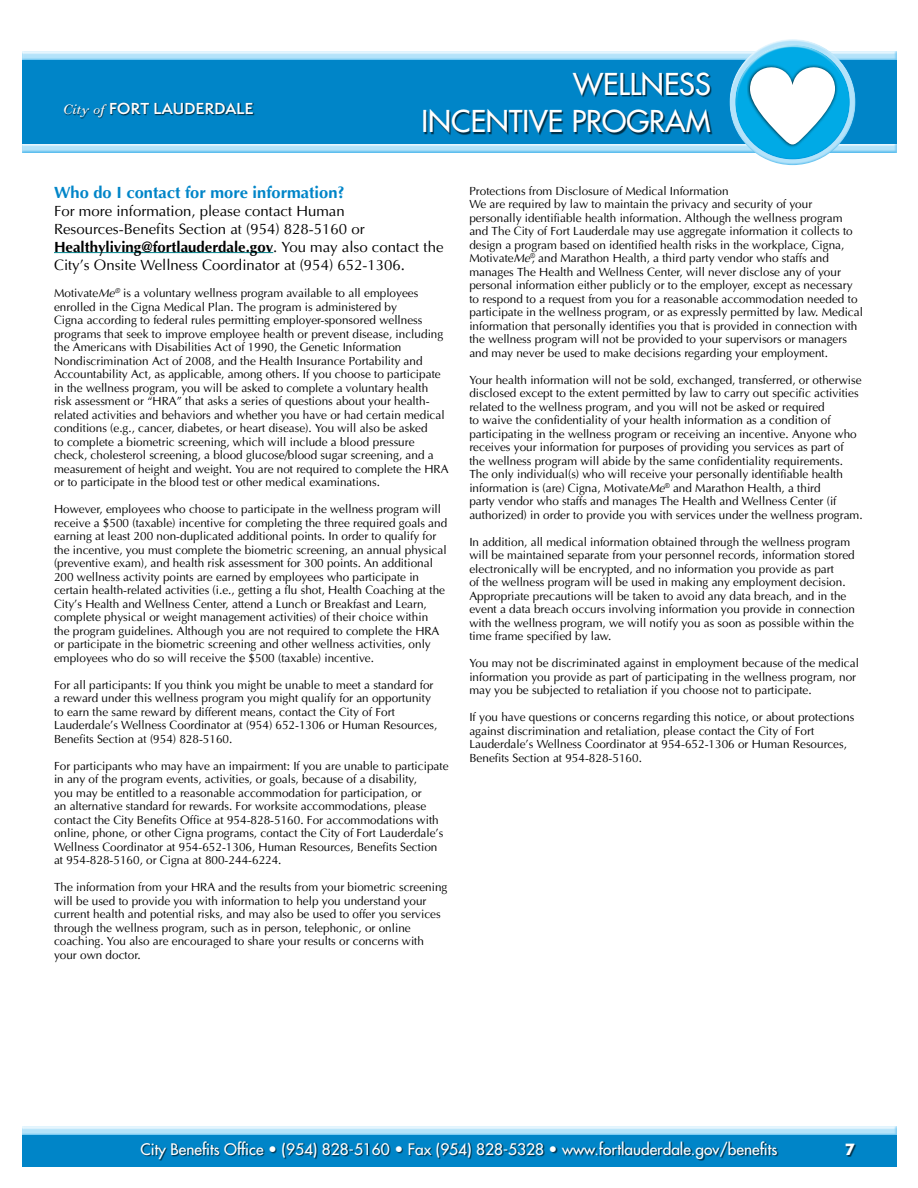
<style>
.page{position:relative;width:918px;height:1188px;background:#fff}
.page>*{position:absolute;margin:0;border:0;box-sizing:border-box;transform-origin:0 0}
.t1{font:29.25px/36.9px "Futura";color:#fff;text-align:right}
.t2{font:700 16.5px "Ottawa";color:#0085c8}
.t3{font:700 16.2px "Futura BT";color:#fff}
.t4{font:15.45px "Futura";color:#fff}
.t5{font:15px/18px "Ottawa Plain";color:#000}
.t6{font:700 15px "Ottawa";color:#000}
.t7{font:600 14.7px "Semplicita Pro";letter-spacing:.02em;color:#fff}
.t8{font:12px/13.5px "Ottawa Plain";color:#000}
.s1{font-family:"Bodoni";font-weight:400;font-style:italic}
.s2{font-family:"Ottawa Plain";font-weight:400}
.s3{font-family:"Ottawa";font-style:italic}
</style>
<div class="page">
<div style="left:22px;top:56px;width:874px;height:92px;background:#0085c8"></div>
<div style="left:20px;top:49px;width:878px;height:10px;background:#fff;opacity:.75"></div>
<div style="left:20px;top:52px;width:878px;height:9px;background:#00aae6;opacity:.75"></div>
<div style="left:20px;top:142px;width:878px;height:10px;background:#0085c8"></div>
<div style="left:20px;top:144px;width:878px;height:10px;background:#00aae6;opacity:.75"></div>
<div style="left:22px;top:1131px;width:874px;height:35px;background:#0085c8"></div>
<div style="left:20px;top:1126px;width:877px;height:10px;background:#00aae6;opacity:.75"></div>
<div style="left:142px;top:1142px;width:637px;height:19px;background:#000;opacity:.65"></div>
<div style="left:846px;top:1144px;width:11px;height:13px;background:#000;opacity:.65"></div>
<div style="left:65px;top:102px;width:190px;height:16px;background:#000;opacity:.65"></div>
<div style="left:424px;top:72px;width:289px;height:64px;background:#000;opacity:.65"></div>
<div style="left:728px;top:38px;width:129px;height:76px;background:#fff;opacity:.75"></div>
<div style="left:728px;top:50px;width:129px;height:117px;background:#00aae6;opacity:.75"></div>
<div style="left:734px;top:44px;width:118px;height:69px;background:#fff;opacity:.75"></div>
<div style="left:734px;top:55px;width:118px;height:106px;background:#00aae6;opacity:.75"></div>
<div style="left:747px;top:64px;width:91px;height:84px;background:#000;opacity:.75"></div>
<svg style="left:750px;top:59px;width:85px;height:86px;background:#9edaf0"></svg>
<hr style="left:54px;top:252px;width:219px;height:1px;background:#00838c">
<p class="t7" style="left:63px;top:97px;width:192px"><span class="s1">City of</span> FORT LAUDERDALE</p>
<h1 class="t1" style="left:421px;top:66px;width:291px">WELLNESS<br>INCENTIVE PROGRAM</h1>
<h2 class="t2" style="left:54px;top:182px;width:292px">Who do I contact for more information?</h2>
<p class="t5" style="left:54px;top:202px;width:312px">For more information, please contact Human<br>Resources-Benefits Section at (954) 828-5160 or</p>
<p class="t6" style="left:54px;top:238px;width:391px">Healthyliving@fortlauderdale.gov<span class="s2">. You may also contact the</span></p>
<p class="t5" style="left:54px;top:256px;width:352px">City’s Onsite Wellness Coordinator at (954) 652-1306.</p>
<p class="t8" style="left:54px;top:286px;width:396px">Motivate<span class="s3">Me</span><sup>®</sup> is a voluntary wellness program available to all employees enrolled in the Cigna Medical Plan. The program is administered by<br>Cigna according to federal rules permitting employer-sponsored wellness programs that seek to improve employee health or prevent disease, including the Americans with Disabilities Act of 1990, the Genetic Information Nondiscrimination Act of 2008, and the Health Insurance Portability and Accountability Act, as applicable, among others. If you choose to participate in the wellness program, you will be asked to complete a voluntary health risk assessment or “HRA” that asks a series of questions about your health&shy;related activities and behaviors and whether you have or had certain medical conditions (e.g., cancer, diabetes, or heart disease). You will also be asked<br>to complete a biometric screening, which will include a blood pressure check, cholesterol screening, a blood glucose/blood sugar screening, and a measurement of height and weight. You are not required to complete the HRA or to participate in the blood test or other medical examinations.</p>
<p class="t8" style="left:54px;top:502px;width:395px">However, employees who choose to participate in the wellness program will receive a $500 (taxable) incentive for completing the three required goals and earning at least 200 non-duplicated additional points. In order to qualify for the incentive, you must complete the biometric screening, an annual physical (preventive exam), and health risk assessment for 300 points. An additional 200 wellness activity points are earned by employees who participate in certain health-related activities (i.e., getting a flu shot, Health Coaching at the City’s Health and Wellness Center, attend a Lunch or Breakfast and Learn, complete physical or weight management activities) of their choice within<br>the program guidelines. Although you are not required to complete the HRA or participate in the biometric screening and other wellness activities, only employees who do so will receive the $500 (taxable) incentive.</p>
<p class="t8" style="left:54px;top:678px;width:385px">For all participants: If you think you might be unable to meet a standard for a reward under this wellness program you might qualify for an opportunity to earn the same reward by different means, contact the City of Fort Lauderdale’s Wellness Coordinator at (954) 652-1306 or Human Resources, Benefits Section at (954) 828-5160.</p>
<p class="t8" style="left:54px;top:759px;width:396px">For participants who may have an impairment: If you are unable to participate in any of the program events, activities, or goals, because of a disability,<br>you may be entitled to a reasonable accommodation for participation, or<br>an alternative standard for rewards. For worksite accommodations, please contact the City Benefits Office at 954-828-5160. For accommodations with online, phone, or other Cigna programs, contact the City of Fort Lauderdale’s Wellness Coordinator at 954-652-1306, Human Resources, Benefits Section at 954-828-5160, or Cigna at 800-244-6224.</p>
<p class="t8" style="left:54px;top:880px;width:395px">The information from your HRA and the results from your biometric screening will be used to provide you with information to help you understand your current health and potential risks, and may also be used to offer you services through the wellness program, such as in person, telephonic, or online coaching. You also are encouraged to share your results or concerns with your own doctor.</p>
<p class="t8" style="left:469px;top:184px;width:395px">Protections from Disclosure of Medical Information<br>We are required by law to maintain the privacy and security of your personally identifiable health information. Although the wellness program and The City of Fort Lauderdale may use aggregate information it collects to design a program based on identified health risks in the workplace, Cigna, Motivate<span class="s3">Me</span><sup>®</sup>, and Marathon Health, a third party vendor who staffs and manages The Health and Wellness Center, will never disclose any of your personal information either publicly or to the employer, except as necessary to respond to a request from you for a reasonable accommodation needed to participate in the wellness program, or as expressly permitted by law. Medical information that personally identifies you that is provided in connection with the wellness program will not be provided to your supervisors or managers and may never be used to make decisions regarding your employment.</p>
<p class="t8" style="left:469px;top:373px;width:395px">Your health information will not be sold, exchanged, transferred, or otherwise disclosed except to the extent permitted by law to carry out specific activities related to the wellness program, and you will not be asked or required<br>to waive the confidentiality of your health information as a condition of participating in the wellness program or receiving an incentive. Anyone who receives your information for purposes of providing you services as part of<br>the wellness program will abide by the same confidentiality requirements.<br>The only individual(s) who will receive your personally identifiable health information is (are) Cigna, Motivate<span class="s3">Me</span><sup>®</sup> and Marathon Health, a third<br>party vendor who staffs and manages The Health and Wellness Center (if authorized) in order to provide you with services under the wellness program.</p>
<p class="t8" style="left:469px;top:535px;width:387px">In addition, all medical information obtained through the wellness program will be maintained separate from your personnel records, information stored electronically will be encrypted, and no information you provide as part<br>of the wellness program will be used in making any employment decision.<br>Appropriate precautions will be taken to avoid any data breach, and in the event a data breach occurs involving information you provide in connection with the wellness program, we will notify you as soon as possible within the time frame specified by law.</p>
<p class="t8" style="left:469px;top:657px;width:391px">You may not be discriminated against in employment because of the medical information you provide as part of participating in the wellness program, nor may you be subjected to retaliation if you choose not to participate.</p>
<p class="t8" style="left:469px;top:711px;width:386px">If you have questions or concerns regarding this notice, or about protections against discrimination and retaliation, please contact the City of Fort Lauderdale’s Wellness Coordinator at 954-652-1306 or Human Resources, Benefits Section at 954-828-5160.</p>
<p class="t4" style="left:141px;top:1140px;width:638px">City Benefits Office • (954) 828-5160 • Fax (954) 828-5328 • www.fortlauderdale.gov/benefits</p>
<h3 class="t3" style="left:845px;top:1139px;width:12px">7</h3>
</div>
